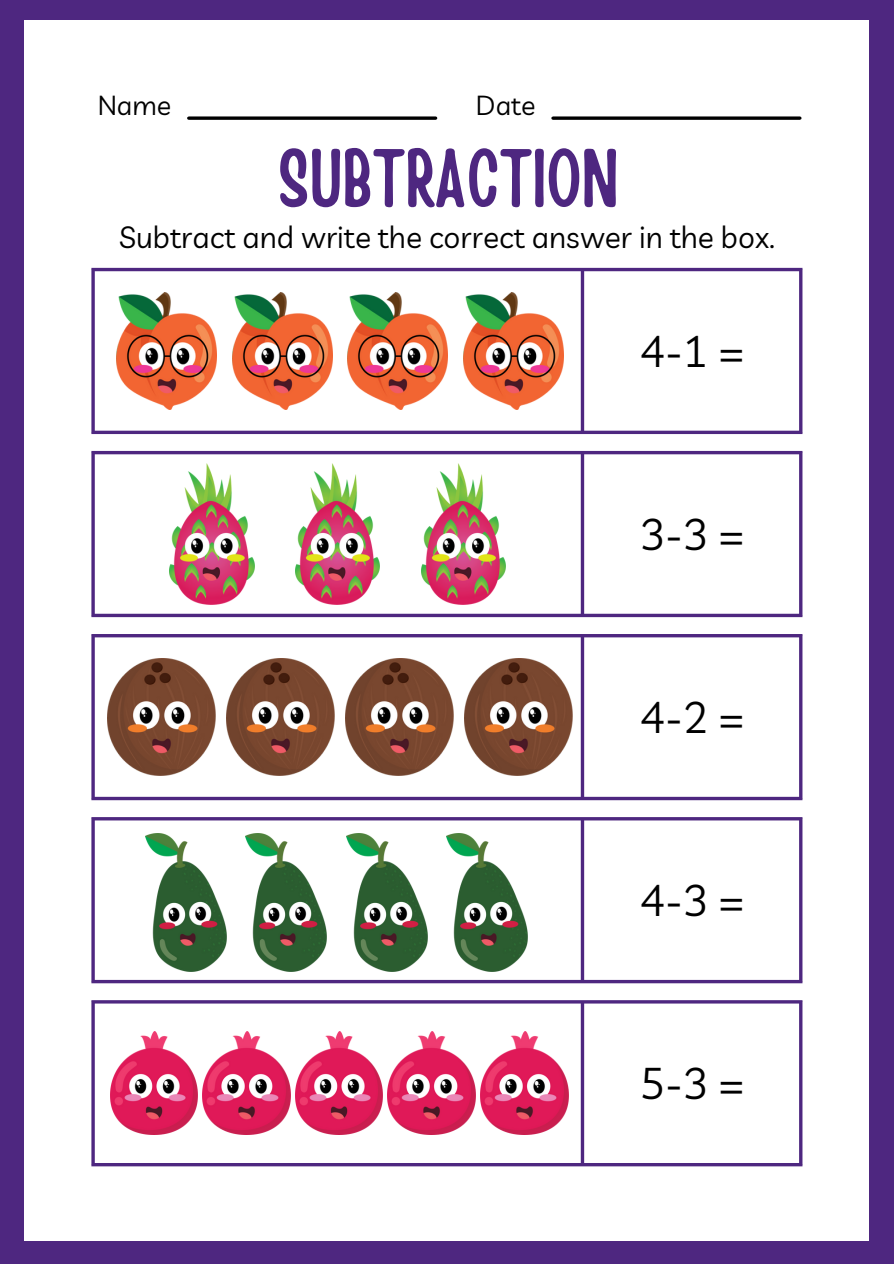
<style>
.page{position:relative;width:894px;height:1264px;background:#fff}
.page>*{position:absolute;margin:0;border:0;box-sizing:border-box;transform-origin:0 0}
.t1{font:81.6px "Handy Casual Condensed";color:#4e2780}
.t2{font:43.35px "Livvic";color:#000}
.t3{font:30px "Livvic";color:#000}
.t4{font:26.85px "Livvic";color:#000}
</style>
<div class="page">
<div style="left:0;top:0;width:893px;height:1263px;background:#4e2780"></div>
<div style="left:24px;top:20px;width:845px;height:1220px;background:#fff"></div>
<svg style="left:189px;top:116px;width:246px;height:4px"></svg>
<svg style="left:553px;top:116px;width:246px;height:4px"></svg>
<svg style="left:91px;top:271px;width:4px;height:159px"></svg>
<svg style="left:580px;top:271px;width:4px;height:159px"></svg>
<svg style="left:798px;top:271px;width:4px;height:159px"></svg>
<hr style="left:91px;top:268px;width:711px;height:3px;background:#4e2780">
<svg style="left:91px;top:430px;width:711px;height:4px;background:#6b4b95"></svg>
<svg style="left:91px;top:454px;width:4px;height:159px"></svg>
<svg style="left:580px;top:454px;width:4px;height:159px"></svg>
<svg style="left:798px;top:454px;width:4px;height:159px"></svg>
<hr style="left:91px;top:451px;width:711px;height:3px;background:#4e2780">
<svg style="left:91px;top:613px;width:711px;height:4px;background:#6e4f97"></svg>
<svg style="left:91px;top:637px;width:4px;height:159px"></svg>
<svg style="left:580px;top:637px;width:4px;height:159px"></svg>
<svg style="left:798px;top:637px;width:4px;height:159px"></svg>
<hr style="left:91px;top:634px;width:711px;height:3px;background:#4e2780">
<svg style="left:91px;top:796px;width:711px;height:4px;background:#72539a"></svg>
<svg style="left:91px;top:820px;width:4px;height:159px"></svg>
<svg style="left:580px;top:820px;width:4px;height:159px"></svg>
<svg style="left:798px;top:820px;width:4px;height:159px"></svg>
<hr style="left:91px;top:817px;width:711px;height:3px;background:#4e2780">
<svg style="left:91px;top:979px;width:711px;height:4px;background:#76579c"></svg>
<svg style="left:91px;top:1003px;width:4px;height:159px"></svg>
<svg style="left:580px;top:1003px;width:4px;height:159px"></svg>
<svg style="left:798px;top:1003px;width:4px;height:159px"></svg>
<hr style="left:91px;top:1000px;width:711px;height:3px;background:#4e2780">
<svg style="left:91px;top:1162px;width:711px;height:4px;fill:#4e2780"></svg>
<img style="left:170px;top:463px;width:84px;height:141px">
<img style="left:108px;top:658px;width:108px;height:117px">
<img style="left:146px;top:833px;width:81px;height:138px">
<img style="left:110px;top:1031px;width:88px;height:103px">
<img style="left:116px;top:292px;width:101px;height:117px">
<img style="left:232px;top:292px;width:100px;height:117px">
<img style="left:347px;top:292px;width:101px;height:117px">
<img style="left:463px;top:292px;width:100px;height:117px">
<img style="left:295px;top:463px;width:85px;height:141px">
<img style="left:421px;top:463px;width:84px;height:141px">
<img style="left:226px;top:658px;width:108px;height:117px">
<img style="left:345px;top:658px;width:108px;height:117px">
<img style="left:464px;top:658px;width:108px;height:117px">
<img style="left:246px;top:833px;width:81px;height:138px">
<img style="left:346px;top:833px;width:81px;height:138px">
<img style="left:446px;top:833px;width:81px;height:138px">
<img style="left:202px;top:1031px;width:88px;height:103px">
<img style="left:295px;top:1031px;width:88px;height:103px">
<img style="left:387px;top:1031px;width:88px;height:103px">
<img style="left:480px;top:1031px;width:88px;height:103px">
<h1 class="t4" style="left:98px;top:88px;width:75px">Name</h1>
<p class="t4" style="left:476px;top:88px;width:61px">Date</p>
<p class="t1" style="left:279px;top:125px;width:341px">SUBTRACTION</p>
<h2 class="t3" style="left:119px;top:218px;width:657px">Subtract and write the correct answer in the box.</h2>
<h3 class="t2" style="left:639px;top:323px;width:106px">4-1 =</h3>
<p class="t2" style="left:639px;top:506px;width:106px">3-3 =</p>
<p class="t2" style="left:639px;top:689px;width:106px">4-2 =</p>
<p class="t2" style="left:639px;top:872px;width:106px">4-3 =</p>
<p class="t2" style="left:639px;top:1055px;width:106px">5-3 =</p>
</div>
